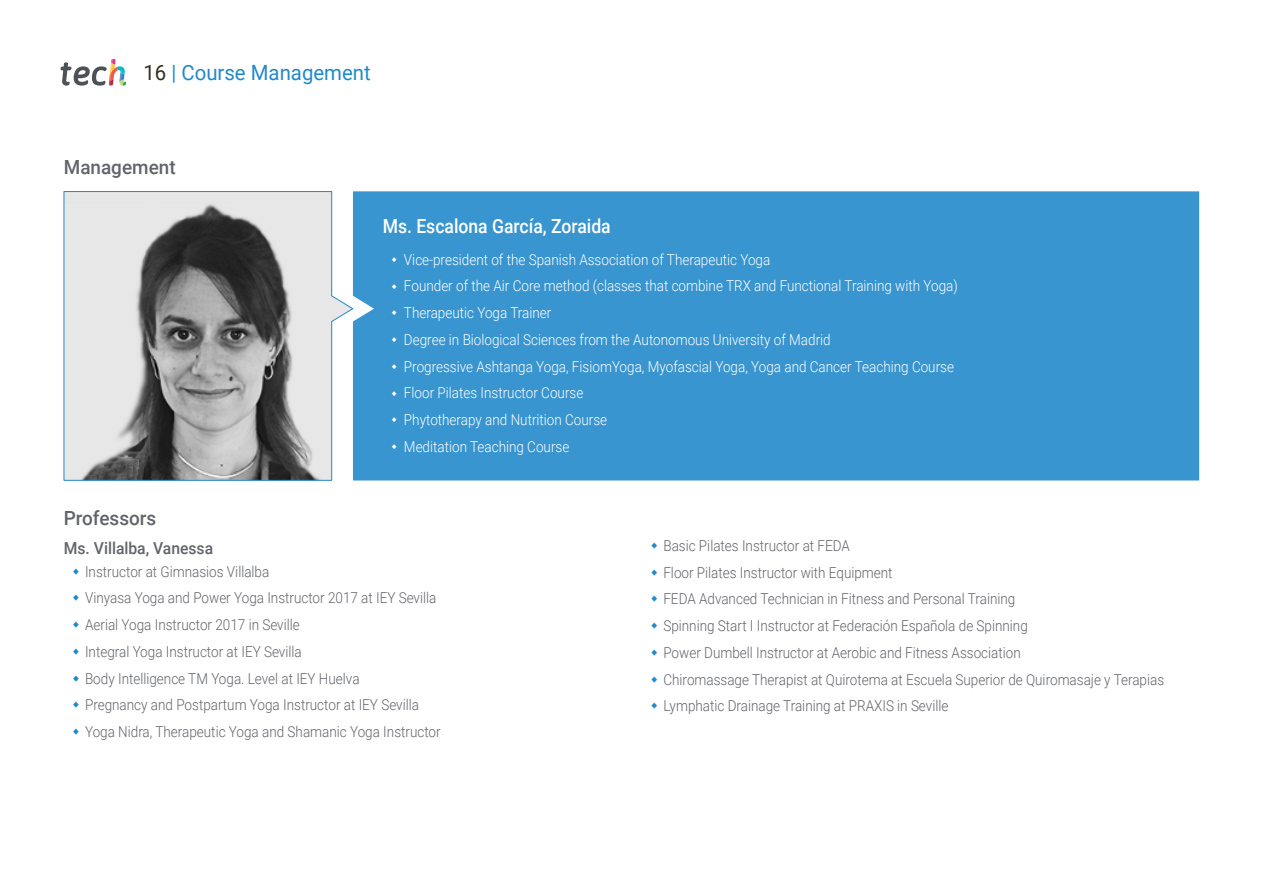
<style>
.page{position:relative;width:1263px;height:893px;background:#fff}
.page>*{position:absolute;margin:0;border:0;box-sizing:border-box;transform-origin:0 0}
.t1{font:21px "Roboto";color:#2289ca}
.t2{font:500 19.5px "Roboto";color:#fff;scale:.9 1}
.t3{font:500 19.5px "Roboto";color:#61646a}
.t4{font:500 16.5px "Roboto";color:#61646a;scale:.95 1}
.t5{font:300 15px/26.7px "Roboto";color:#61646a;scale:.9 1}
.t6{font:300 15px/26.7px "Roboto";color:#fff;scale:.9 1}
.s1{color:#312e20}
</style>
<div class="page">
<div style="left:353px;top:191px;width:846px;height:289px;background:#3895cf"></div>
<svg style="left:64px;top:191px;width:289px;height:290px;background:#acadae"></svg>
<svg style="left:61px;top:59px;width:65px;height:27px"></svg>
<svg style="left:392px;top:257px;width:5px;height:5px"></svg>
<svg style="left:392px;top:284px;width:5px;height:5px"></svg>
<svg style="left:392px;top:310px;width:5px;height:5px"></svg>
<svg style="left:392px;top:337px;width:5px;height:5px"></svg>
<svg style="left:392px;top:364px;width:5px;height:5px"></svg>
<svg style="left:392px;top:391px;width:5px;height:5px"></svg>
<svg style="left:392px;top:417px;width:5px;height:5px"></svg>
<svg style="left:392px;top:444px;width:5px;height:5px"></svg>
<h1 class="t1" style="left:144px;top:57px;width:229px"><span class="s1">16</span> | Course Management</h1>
<h2 class="t3" style="left:64px;top:154px;width:113px">Management</h2>
<h2 class="t3" style="left:64px;top:504px;width:94px">Professors</h2>
<h2 class="t2" style="left:383px;top:212px;width:255px">Ms. Escalona García, Zoraida</h2>
<p class="t6" style="left:404px;top:245px;width:617px">Vice-president of the Spanish Association of Therapeutic Yoga<br>Founder of the Air Core method (classes that combine TRX and Functional Training with Yoga)<br>Therapeutic Yoga Trainer<br>Degree in Biological Sciences from the Autonomous University of Madrid<br>Progressive Ashtanga Yoga, FisiomYoga, Myofascial Yoga, Yoga and Cancer Teaching Course Floor Pilates Instructor Course<br>Phytotherapy and Nutrition Course<br>Meditation Teaching Course</p>
<p class="t4" style="left:64px;top:537px;width:159px">Ms. Villalba, Vanessa</p>
<p class="t5" style="left:85px;top:557px;width:397px">Instructor at Gimnasios Villalba<br>Vinyasa Yoga and Power Yoga Instructor 2017 at IEY Sevilla Aerial Yoga Instructor 2017 in Seville<br>Integral Yoga Instructor at IEY Sevilla<br>Body Intelligence TM Yoga. Level at IEY Huelva<br>Pregnancy and Postpartum Yoga Instructor at IEY Sevilla Yoga Nidra, Therapeutic Yoga and Shamanic Yoga Instructor</p>
<p class="t5" style="left:663px;top:532px;width:558px">Basic Pilates Instructor at FEDA<br>Floor Pilates Instructor with Equipment<br>FEDA Advanced Technician in Fitness and Personal Training<br>Spinning Start I Instructor at Federación Española de Spinning<br>Power Dumbell Instructor at Aerobic and Fitness Association<br>Chiromassage Therapist at Quirotema at Escuela Superior de Quiromasaje y Terapias Lymphatic Drainage Training at PRAXIS in Seville</p>
</div>
